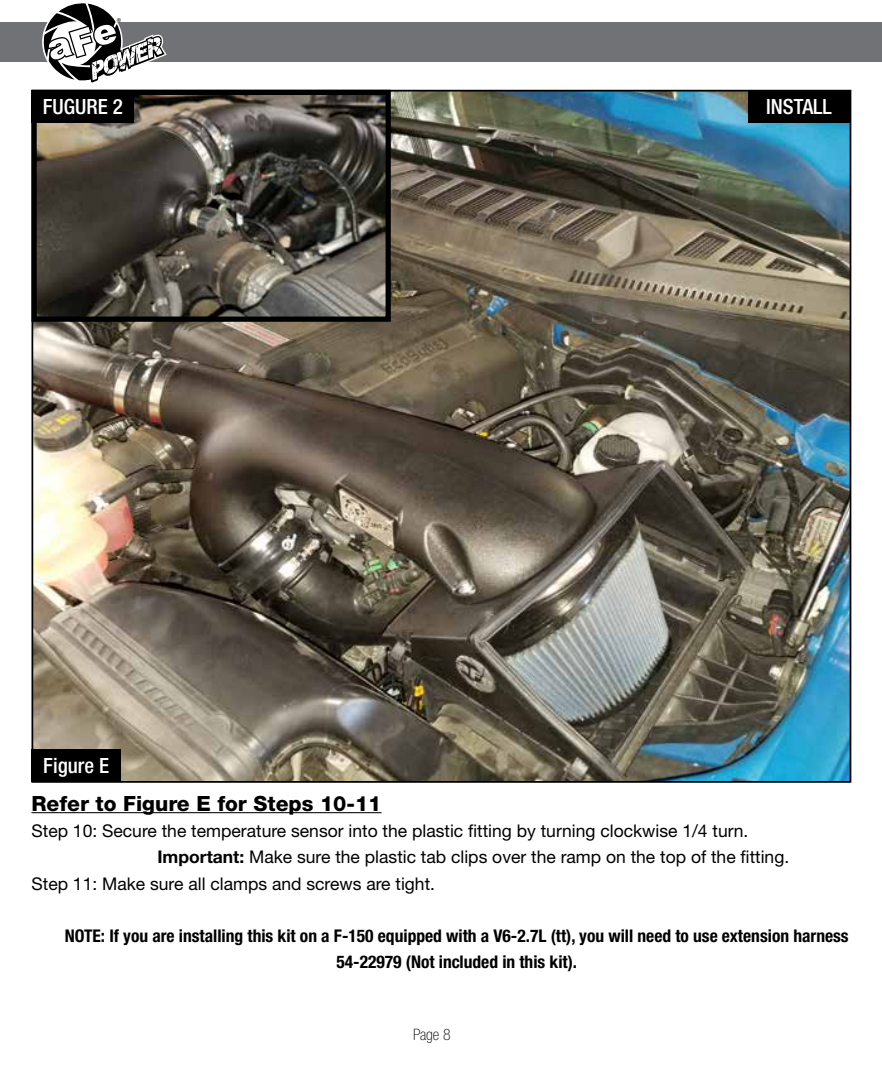
<style>
.page{position:relative;width:882px;height:1071px;background:#fff}
.page>*{position:absolute;margin:0;border:0;box-sizing:border-box;transform-origin:0 0}
.t1{font:800 21px "Helvetica Neue";color:#000}
.t2{font:500 condensed 21px "Helvetica Neue";color:#fff}
.t3{font:17.5px "Helvetica Neue";color:#000}
.t4{font:700 condensed 17.5px/26.2px "Helvetica Neue";color:#000;text-align:center}
.t5{font:100 condensed 15.75px "Helvetica Neue";color:#000}
.t6{font:8.75px "Myriad";color:#000}
.s1{font-weight:700}
</style>
<div class="page">
<img style="left:35px;top:93px;width:813px;height:687px">
<img style="left:38px;top:96px;width:347px;height:220px">
<div style="left:32px;top:90px;width:359px;height:232px;border:5px solid #000"></div>
<hr style="left:32px;top:812px;width:350px;height:1px;background:#000">
<div style="left:32px;top:749px;width:89px;height:33px;background:#000"></div>
<div style="left:748px;top:90px;width:102px;height:33px;background:#000"></div>
<div style="left:0;top:23px;width:882px;height:39px;background:#717275"></div>
<svg style="left:43px;top:3px;width:124px;height:80px"></svg>
<div style="left:32px;top:90px;width:102px;height:33px;background:#000"></div>
<p class="t6" style="left:117px;top:17px;width:6px">®</p>
<p class="t2" style="left:43px;top:94px;width:82px">FUGURE 2</p>
<p class="t2" style="left:43px;top:753px;width:67px">Figure E</p>
<p class="t1" style="left:32px;top:791px;width:352px">Refer to Figure E for Steps 10-11</p>
<p class="t2" style="left:766px;top:94px;width:67px">INSTALL</p>
<p class="t3" style="left:32px;top:820px;width:718px">Step 10: Secure the temperature sensor into the plastic fitting by turning clockwise 1/4 turn.</p>
<p class="t3" style="left:158px;top:847px;width:633px"><span class="s1">Important:</span> Make sure the plastic tab clips over the ramp on the top of the fitting.</p>
<p class="t3" style="left:32px;top:873px;width:405px">Step 11: Make sure all clamps and screws are tight.</p>
<p class="t4" style="left:65px;top:922px;width:785px">NOTE: If you are installing this kit on a F-150 equipped with a V6-2.7L (tt), you will need to use extension harness<br>54-22979 (Not included in this kit).</p>
<p class="t5" style="left:413px;top:1025px;width:39px">Page 8</p>
</div>
